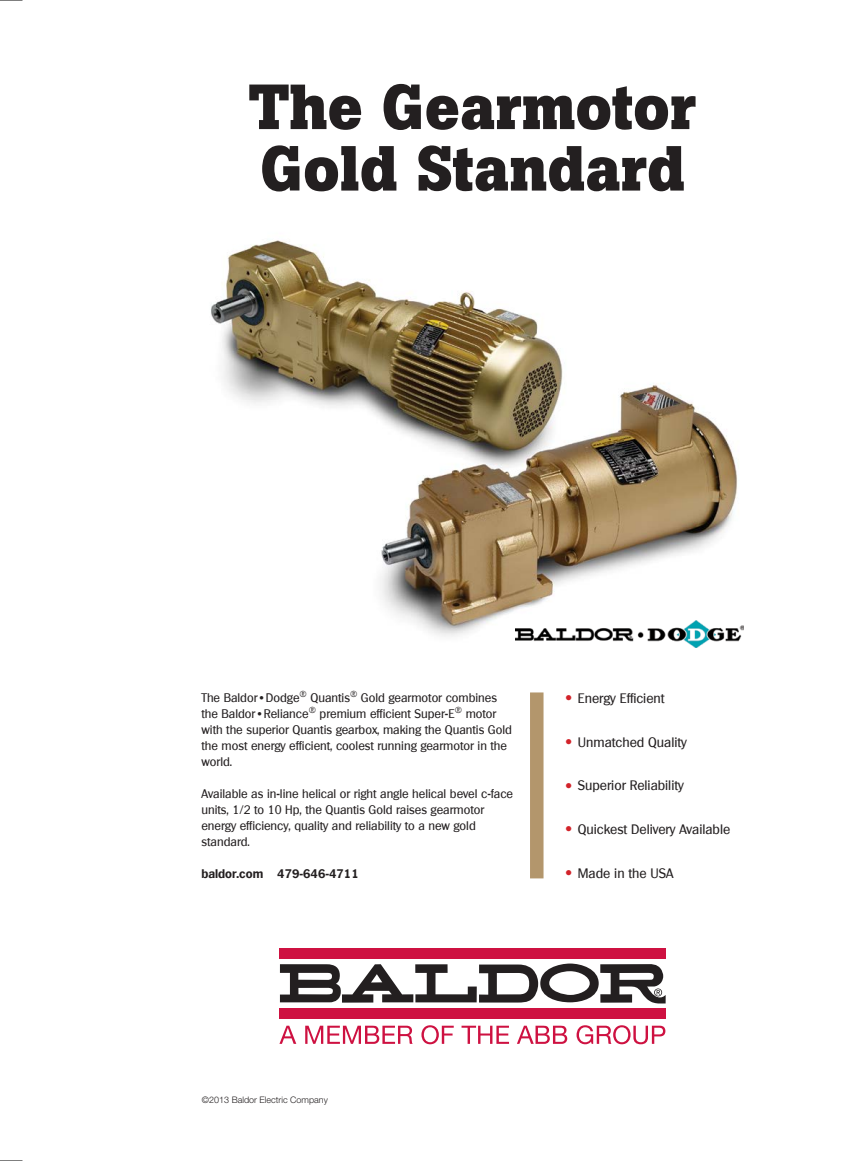
<style>
.page{position:relative;width:864px;height:1161px;background:#fff}
.page>*{position:absolute;margin:0;border:0;box-sizing:border-box;transform-origin:0 0}
.t1{font:700 63px/61.5px "Boton";color:#231f20}
.t2{font:13.35px "Plymouth";color:#231f20}
.t3{font:12.15px/16px "Plymouth";color:#231f20}
.t4{font:700 12.15px "Plymouth";color:#231f20}
.t5{font:300 9px "Helvetica Neue LT Std";color:#231f20}
.s1{font-family:"Officina San ITC"}
.s2{font-family:"Officina San ITC";font-weight:700;font-size:18.15px;color:#d2232a}
</style>
<div class="page">
<div style="left:530px;top:692px;width:14px;height:186px;background:#b3966c"></div>
<div style="left:279px;top:948px;width:387px;height:11px;background:#ce1141"></div>
<div style="left:279px;top:1008px;width:387px;height:11px;background:#ce1141"></div>
<svg style="left:280px;top:964px;width:386px;height:40px"></svg>
<svg style="left:279px;top:1026px;width:17px;height:18px"></svg>
<svg style="left:305px;top:1026px;width:108px;height:18px"></svg>
<svg style="left:421px;top:1025px;width:33px;height:19px"></svg>
<svg style="left:462px;top:1026px;width:47px;height:18px"></svg>
<svg style="left:517px;top:1026px;width:50px;height:18px"></svg>
<svg style="left:577px;top:1025px;width:88px;height:19px"></svg>
<img style="left:211px;top:240px;width:527px;height:408px">
<img style="left:515px;top:620px;width:229px;height:27px">
<svg style="left:0;top:0;width:22px;height:1px"></svg>
<svg style="left:0;top:1160px;width:22px;height:1px"></svg>
<h1 class="t1" style="left:249px;top:77px;width:449px">The Gearmotor<br>Gold Standard</h1>
<p class="t3" style="left:201px;top:689px;width:312px">The Baldor<span class="s1">•</span>Dodge<sup>®</sup> Quantis<sup>®</sup> Gold gearmotor combines the Baldor<span class="s1">•</span>Reliance<sup>®</sup> premium efficient Super-E<sup>®</sup> motor with the superior Quantis gearbox, making the Quantis Gold the most energy efficient, coolest running gearmotor in the world.</p>
<p class="t3" style="left:201px;top:785px;width:313px">Available as in-line helical or right angle helical bevel c-face units, 1/2 to 10 Hp, the Quantis Gold raises gearmotor energy efficiency, quality and reliability to a new gold standard.</p>
<p class="t4" style="left:201px;top:866px;width:159px">baldor.com 479-646-4711</p>
<p class="t2" style="left:563px;top:690px;width:104px"><span class="s2">•</span> Energy Efficient</p>
<p class="t2" style="left:563px;top:734px;width:126px"><span class="s2">•</span> Unmatched Quality</p>
<p class="t2" style="left:563px;top:777px;width:123px"><span class="s2">•</span> Superior Reliability</p>
<p class="t2" style="left:563px;top:821px;width:169px"><span class="s2">•</span> Quickest Delivery Available</p>
<p class="t2" style="left:563px;top:865px;width:112px"><span class="s2">•</span> Made in the USA</p>
<p class="t5" style="left:202px;top:1095px;width:127px">©2013 Baldor Electric Company</p>
</div>
